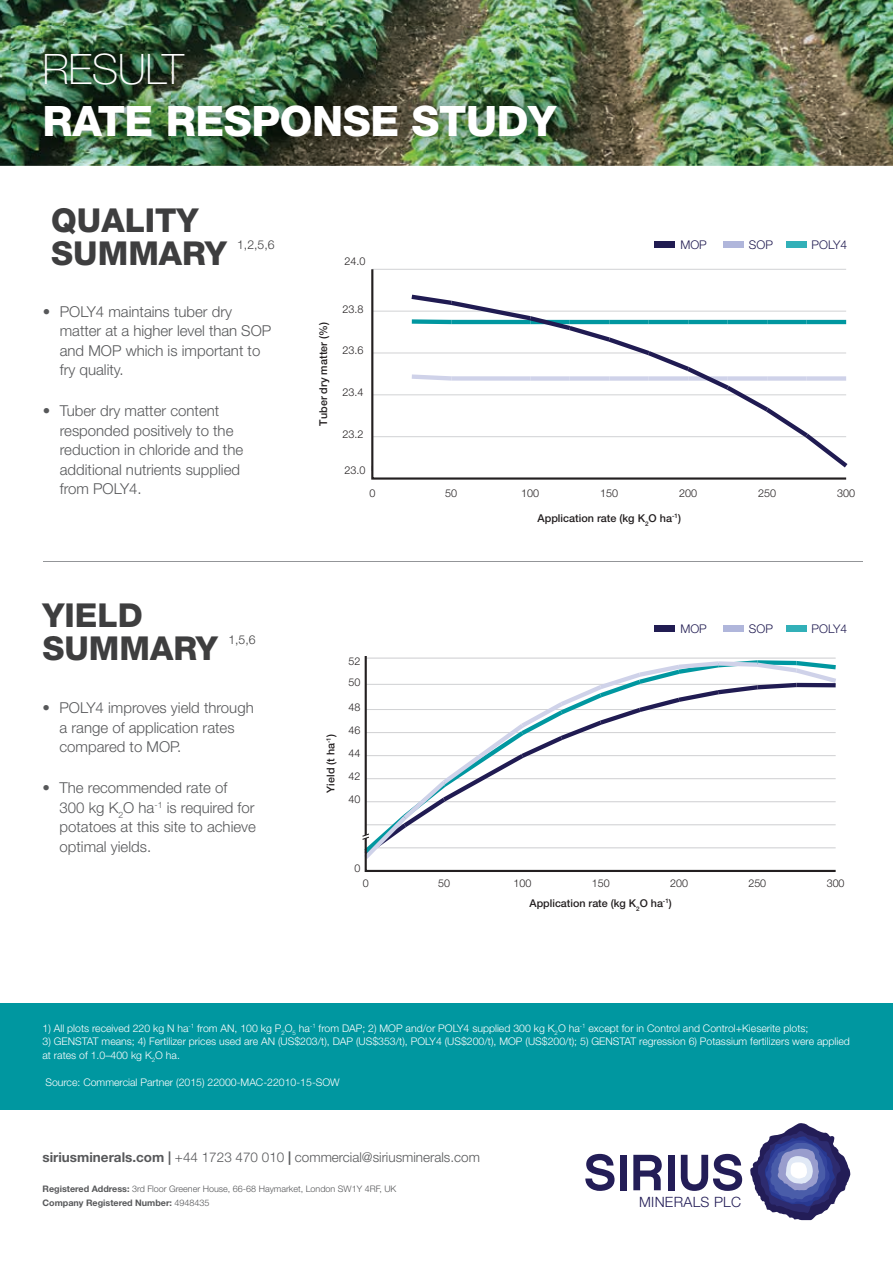
<style>
.page{position:relative;width:893px;height:1263px;background:#fff}
.page>*{position:absolute;margin:0;border:0;box-sizing:border-box;transform-origin:0 0}
.t1{font:800 42px "Helvetica Neue LT Std";letter-spacing:-.01em;color:#fff}
.t2{font:100 42px "Helvetica Neue LT Std";letter-spacing:-.01em;color:#fff}
.t3{font:800 33px/33px "Helvetica Neue LT Std";color:#3e3e3f}
.t4{font:300 15px/19.5px "Helvetica Neue LT Std";color:#57585a}
.t5{font:300 14.25px "Helvetica Neue LT Std";letter-spacing:.02em;color:#231d57}
.t6{font:300 13.5px "Helvetica Neue LT Std";color:#57585a}
.t7{font:300 12.3px "Helvetica Neue LT Std";color:#3e3e3f}
.t8{font:300 12px "Helvetica Neue LT Std";color:#211c52}
.t9{font:500 10.8px "Helvetica Neue LT Std";color:#231f20}
.t10{font:300 10.8px "Helvetica Neue LT Std";color:#231f20}
.t11{font:500 10.65px "Helvetica Neue LT Std";color:#231f20}
.t12{font:300 10.65px "Helvetica Neue LT Std";color:#231f20}
.t13{font:300 10.5px/13.5px "Helvetica Neue LT Std";color:#fff}
.t14{font:300 9px/13.5px "Helvetica Neue LT Std";color:#57585a}
.s1{font-weight:700}
</style>
<div class="page">
<div style="left:0;top:1003px;width:893px;height:107px;background:#0097a0"></div>
<img style="left:0;top:0;width:893px;height:166px">
<svg style="left:364px;top:656px;width:472px;height:216px"></svg>
<svg style="left:362px;top:658px;width:474px;height:205px"></svg>
<svg style="left:750px;top:1123px;width:100px;height:97px"></svg>
<svg style="left:585px;top:1154px;width:30px;height:37px"></svg>
<div style="left:620px;top:1155px;width:7px;height:35px;background:#231d57"></div>
<svg style="left:633px;top:1155px;width:29px;height:35px"></svg>
<div style="left:668px;top:1155px;width:6px;height:35px;background:#231d57"></div>
<svg style="left:681px;top:1154px;width:61px;height:37px"></svg>
<img style="left:17px;top:27px;width:564px;height:136px">
<svg style="left:371px;top:269px;width:476px;height:211px"></svg>
<svg style="left:407px;top:292px;width:441px;height:180px"></svg>
<hr style="left:43px;top:561px;width:819px;height:1px;background:#939598">
<div style="left:655px;top:241px;width:20px;height:6px;background:#211c52"></div>
<div style="left:723px;top:241px;width:21px;height:6px;background:#b0b6db"></div>
<div style="left:786px;top:241px;width:20px;height:6px;background:#32b0b8"></div>
<div style="left:655px;top:625px;width:20px;height:6px;background:#211c52"></div>
<div style="left:723px;top:625px;width:21px;height:6px;background:#b0b6db"></div>
<div style="left:786px;top:625px;width:20px;height:6px;background:#32b0b8"></div>
<h1 class="t2" style="left:43px;top:45px;width:143px">RESULT</h1>
<h1 class="t1" style="left:43px;top:96px;width:515px">RATE RESPONSE STUDY</h1>
<h2 class="t3" style="left:51px;top:204px;width:177px">QUALITY<br>SUMMARY</h2>
<p class="t7" style="left:237px;top:237px;width:39px">1,2,5,6</p>
<p class="t10" style="left:345px;top:255px;width:23px">24.0</p>
<p class="t8" style="left:680px;top:237px;width:28px">MOP</p>
<p class="t8" style="left:749px;top:237px;width:26px">SOP</p>
<p class="t8" style="left:811px;top:237px;width:37px">POLY4</p>
<h3 class="t4" style="left:60px;top:301px;width:213px;text-indent:-17px">• POLY4 maintains tuber dry matter at a higher level than SOP and MOP which is important to fry quality.</h3>
<h3 class="t4" style="left:60px;top:401px;width:185px;text-indent:-17px">• Tuber dry matter content responded positively to the reduction in chloride and the additional nutrients supplied from POLY4.</h3>
<h2 class="t3" style="left:43px;top:599px;width:177px">YIELD<br>SUMMARY</h2>
<p class="t7" style="left:228px;top:632px;width:29px">1,5,6</p>
<h3 class="t4" style="left:60px;top:698px;width:196px;text-indent:-17px">• POLY4 improves yield through a range of application rates compared to MOP.</h3>
<h3 class="t4" style="left:60px;top:778px;width:198px;text-indent:-17px">• The recommended rate of<br>300 kg K<sub>2</sub>O ha<sup>-1</sup> is required for potatoes at this site to achieve optimal yields.</h3>
<p class="t9" style="left:317px;top:426px;width:105px;rotate:-90deg">Tuber dry matter (%)</p>
<p class="t10" style="left:343px;top:302px;width:23px">23.8</p>
<p class="t10" style="left:343px;top:344px;width:23px">23.6</p>
<p class="t10" style="left:343px;top:386px;width:23px">23.4</p>
<p class="t10" style="left:343px;top:428px;width:23px">23.2</p>
<p class="t10" style="left:345px;top:464px;width:23px">23.0</p>
<p class="t10" style="left:369px;top:486px;width:8px">0</p>
<p class="t10" style="left:445px;top:486px;width:14px">50</p>
<p class="t10" style="left:521px;top:486px;width:20px">100</p>
<p class="t10" style="left:600px;top:486px;width:20px">150</p>
<p class="t10" style="left:679px;top:486px;width:20px">200</p>
<p class="t10" style="left:758px;top:486px;width:20px">250</p>
<p class="t10" style="left:837px;top:486px;width:20px">300</p>
<p class="t9" style="left:537px;top:512px;width:145px">Application rate (kg K<sub>2</sub>O ha<sup>-1</sup>)</p>
<p class="t12" style="left:348px;top:654px;width:13px">52</p>
<p class="t12" style="left:348px;top:675px;width:13px">50</p>
<p class="t12" style="left:348px;top:701px;width:13px">48</p>
<p class="t8" style="left:680px;top:621px;width:28px">MOP</p>
<p class="t8" style="left:749px;top:621px;width:26px">SOP</p>
<p class="t8" style="left:811px;top:621px;width:37px">POLY4</p>
<p class="t11" style="left:324px;top:792px;width:60px;rotate:-90deg">Yield (t ha<sup>-1</sup>)</p>
<p class="t12" style="left:348px;top:724px;width:13px">46</p>
<p class="t12" style="left:348px;top:747px;width:13px">44</p>
<p class="t12" style="left:348px;top:770px;width:13px">42</p>
<p class="t12" style="left:348px;top:793px;width:13px">40</p>
<p class="t12" style="left:354px;top:862px;width:7px">0</p>
<p class="t12" style="left:363px;top:877px;width:7px">0</p>
<p class="t12" style="left:438px;top:877px;width:13px">50</p>
<p class="t12" style="left:513px;top:877px;width:19px">100</p>
<p class="t12" style="left:592px;top:877px;width:19px">150</p>
<p class="t12" style="left:670px;top:877px;width:19px">200</p>
<p class="t12" style="left:748px;top:877px;width:19px">250</p>
<p class="t12" style="left:827px;top:877px;width:19px">300</p>
<p class="t11" style="left:530px;top:897px;width:144px">Application rate (kg K<sub>2</sub>O ha<sup>-1</sup>)</p>
<p class="t13" style="left:43px;top:1021px;width:767px">1) All plots received 220 kg N ha<sup>-1</sup> from AN, 100 kg P<sub>2</sub>O<sub>5</sub> ha<sup>-1</sup> from DAP; 2) MOP and/or POLY4 supplied 300 kg K<sub>2</sub>O ha<sup>-1</sup> except for in Control and Control+Kieserite plots;</p>
<p class="t13" style="left:43px;top:1034px;width:809px">3) GENSTAT means; 4) Fertilizer prices used are AN (US$203/t), DAP (US$353/t), POLY4 (US$200/t), MOP (US$200/t); 5) GENSTAT regression 6) Potassium fertilizers were applied at rates of 1.0–400 kg K<sub>2</sub>O ha.</p>
<p class="t13" style="left:45px;top:1075px;width:296px">Source: Commercial Partner (2015) 22000-MAC-22010-15-SOW</p>
<p class="t6" style="left:43px;top:1148px;width:439px"><span class="s1">siriusminerals.com |</span> +44 1723 470 010 <span class="s1">|</span> commercial@siriusminerals.com</p>
<p class="t14" style="left:43px;top:1182px;width:355px"><span class="s1">Registered Address:</span> 3rd Floor Greener House, 66-68 Haymarket, London SW1Y 4RF, UK<br><span class="s1">Company Registered Number:</span> 4948435</p>
<h3 class="t5" style="left:639px;top:1193px;width:104px">MINERALS PLC</h3>
</div>
